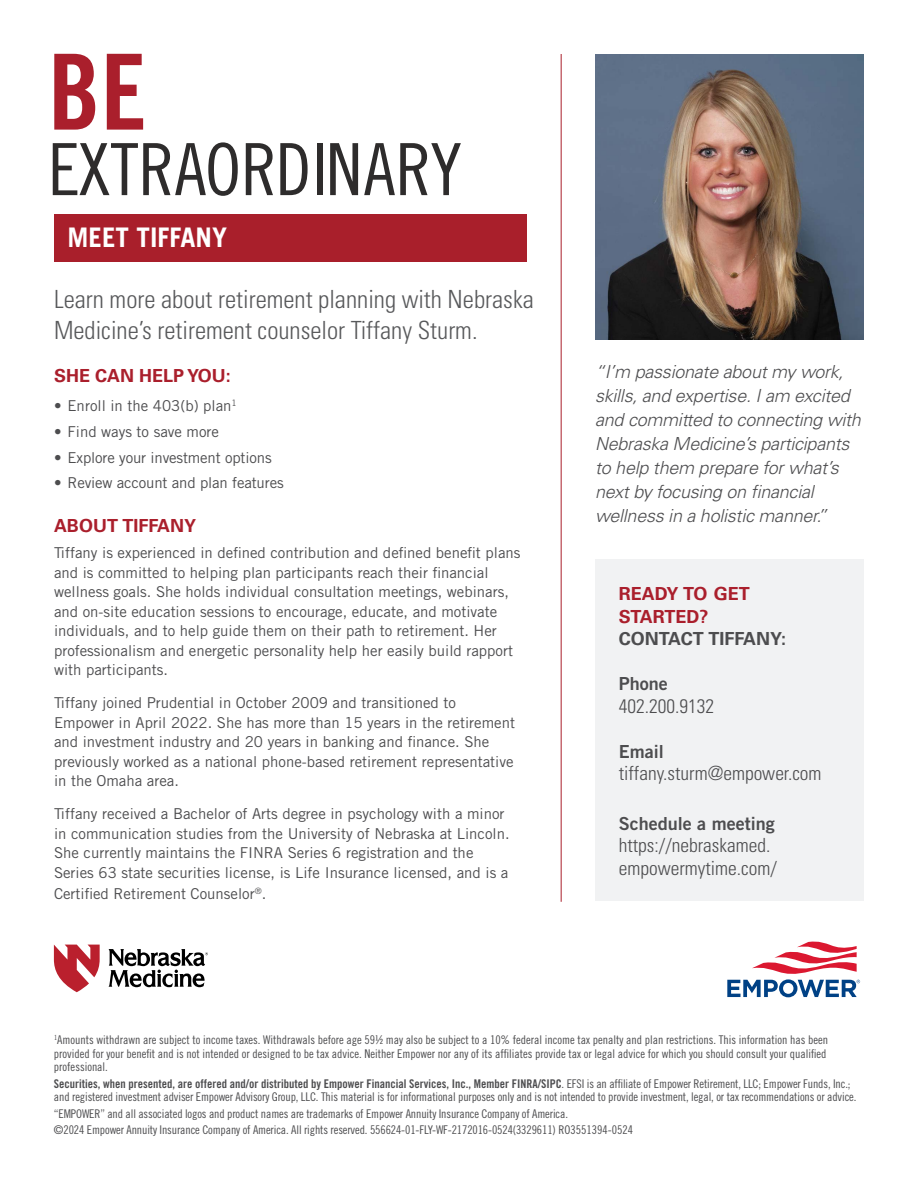
<style>
.page{position:relative;width:918px;height:1188px;background:#fff}
.page>*{position:absolute;margin:0;border:0;box-sizing:border-box;transform-origin:0 0}
.t1{font:105px "Trade Gothic LT Std Bd Cn 20";color:#aa1f2c}
.t2{font:72px "Trade Gothic LT Std Cn 18";color:#2e2c2c}
.t3{font:700 27px "Trade Gothic LT Std";color:#fff}
.t4{font:300 condensed 25.05px/31.5px "Univers LT Std";color:#58595b}
.t5{font:300 condensed 19.5px/22.5px "Univers LT Std";color:#4d4d4f}
.t6{font:italic 300 18px/24px "Univers LT Std";letter-spacing:-.015em;color:#4d4d4f}
.t7{font:700 18px/22.5px "Univers LT Std";color:#aa1f2c}
.t8{font:18px "Trade Gothic LT Std Bd 2";color:#4d4d4f}
.t9{font:700 18px "Univers LT Std";color:#4d4d4f}
.t10{font:15px/19.5px "Trade Gothic LT Std";color:#4d4d4f}
.t11{font:12px/13.5px "Trade Gothic LT Std Cn 18";letter-spacing:-.01em;color:#4d4d4f}
.t12{font:12px "Trade Gothic LT Std Bd Cn 20";color:#4d4d4f}
.s1{font-family:"Trade Gothic LT Std Cn 18"}
</style>
<div class="page">
<img style="left:595px;top:54px;width:269px;height:285px">
<svg style="left:54px;top:945px;width:46px;height:47px"></svg>
<svg style="left:109px;top:949px;width:99px;height:38px"></svg>
<svg style="left:727px;top:942px;width:133px;height:55px"></svg>
<div style="left:595px;top:559px;width:269px;height:342px;background:#f1f2f3"></div>
<div style="left:54px;top:214px;width:473px;height:47px;background:#a91f2b"></div>
<hr style="left:561px;top:54px;width:1px;height:848px;background:#a91f2b">
<h1 class="t1" style="left:48px;top:28px;width:101px">BE</h1>
<h2 class="t2" style="left:48px;top:127px;width:416px">EXTRAORDINARY</h2>
<h3 class="t3" style="left:68px;top:221px;width:161px">MEET TIFFANY</h3>
<h3 class="t4" style="left:54px;top:283px;width:481px">Learn more about retirement planning with Nebraska<br>Medicine’s retirement counselor Tiffany Sturm.</h3>
<p class="t7" style="left:54px;top:365px;width:178px">SHE CAN HELP YOU:</p>
<p class="t10" style="left:54px;top:396px;width:185px">• Enroll in the 403(b) plan<sup>1</sup></p>
<p class="t10" style="left:54px;top:422px;width:167px">• Find ways to save more</p>
<p class="t10" style="left:54px;top:447px;width:219px">• Explore your investment options</p>
<p class="t10" style="left:54px;top:473px;width:231px">• Review account and plan features</p>
<p class="t7" style="left:54px;top:515px;width:144px">ABOUT TIFFANY</p>
<p class="t10" style="left:54px;top:543px;width:468px">Tiffany is experienced in defined contribution and defined benefit plans and is committed to helping plan participants reach their financial wellness goals. She holds individual consultation meetings, webinars, and on-site education sessions to encourage, educate, and motivate individuals, and to help guide them on their path to retirement. Her professionalism and energetic personality help her easily build rapport with participants.</p>
<p class="t10" style="left:54px;top:693px;width:463px">Tiffany joined Prudential in October 2009 and transitioned to Empower in April 2022. She has more than 15 years in the retirement and investment industry and 20 years in banking and finance. She previously worked as a national phone-based retirement representative in the Omaha area.</p>
<p class="t10" style="left:54px;top:804px;width:457px">Tiffany received a Bachelor of Arts degree in psychology with a minor in communication studies from the University of Nebraska at Lincoln.<br>She currently maintains the FINRA Series 6 registration and the Series 63 state securities license, is Life Insurance licensed, and is a</p>
<p class="t10" style="left:54px;top:883px;width:214px">Certified Retirement Counselor<sup>®</sup>.</p>
<p class="t6" style="left:595px;top:359px;width:267px">“I’m passionate about my work, skills, and expertise. I am excited and committed to connecting with<br>Nebraska Medicine’s participants to help them prepare for what’s next by focusing on financial wellness in a holistic manner.”</p>
<p class="t7" style="left:619px;top:583px;width:133px">READY TO GET<br>STARTED?</p>
<p class="t9" style="left:619px;top:629px;width:169px">CONTACT TIFFANY:</p>
<p class="t8" style="left:619px;top:673px;width:51px">Phone</p>
<h3 class="t5" style="left:619px;top:695px;width:97px">402.200.9132</h3>
<p class="t8" style="left:619px;top:740px;width:46px">Email</p>
<h3 class="t5" style="left:619px;top:762px;width:204px">tiffany.sturm@empower.com</h3>
<p class="t8" style="left:619px;top:812px;width:158px">Schedule a meeting</p>
<h3 class="t5" style="left:619px;top:834px;width:160px">https://nebraskamed. empowermytime.com/</h3>
<p class="t11" style="left:54px;top:1033px;width:776px"><sup>1</sup>Amounts withdrawn are subject to income taxes. Withdrawals before age 591/2 may also be subject to a 10% federal income tax penalty and plan restrictions. This information has been provided for your benefit and is not intended or designed to be tax advice. Neither Empower nor any of its affiliates provide tax or legal advice for which you should consult your qualified professional.</p>
<p class="t12" style="left:54px;top:1076px;width:798px">Securities, when presented, are offered and/or distributed by Empower Financial Services, Inc., Member FINRA/SIPC<span class="s1">. EFSI is an affiliate of Empower Retirement, LLC; Empower Funds, Inc.;</span></p>
<p class="t11" style="left:54px;top:1089px;width:804px;line-height:16.5px">and registered investment adviser Empower Advisory Group, LLC. This material is for informational purposes only and is not intended to provide investment, legal, or tax recommendations or advice. “EMPOWER” and all associated logos and product names are trademarks of Empower Annuity Insurance Company of America.<br>©2024 Empower Annuity Insurance Company of America. All rights reserved. 556624-01-FLY-WF-2172016-0524(3329611) RO3551394-0524</p>
</div>
